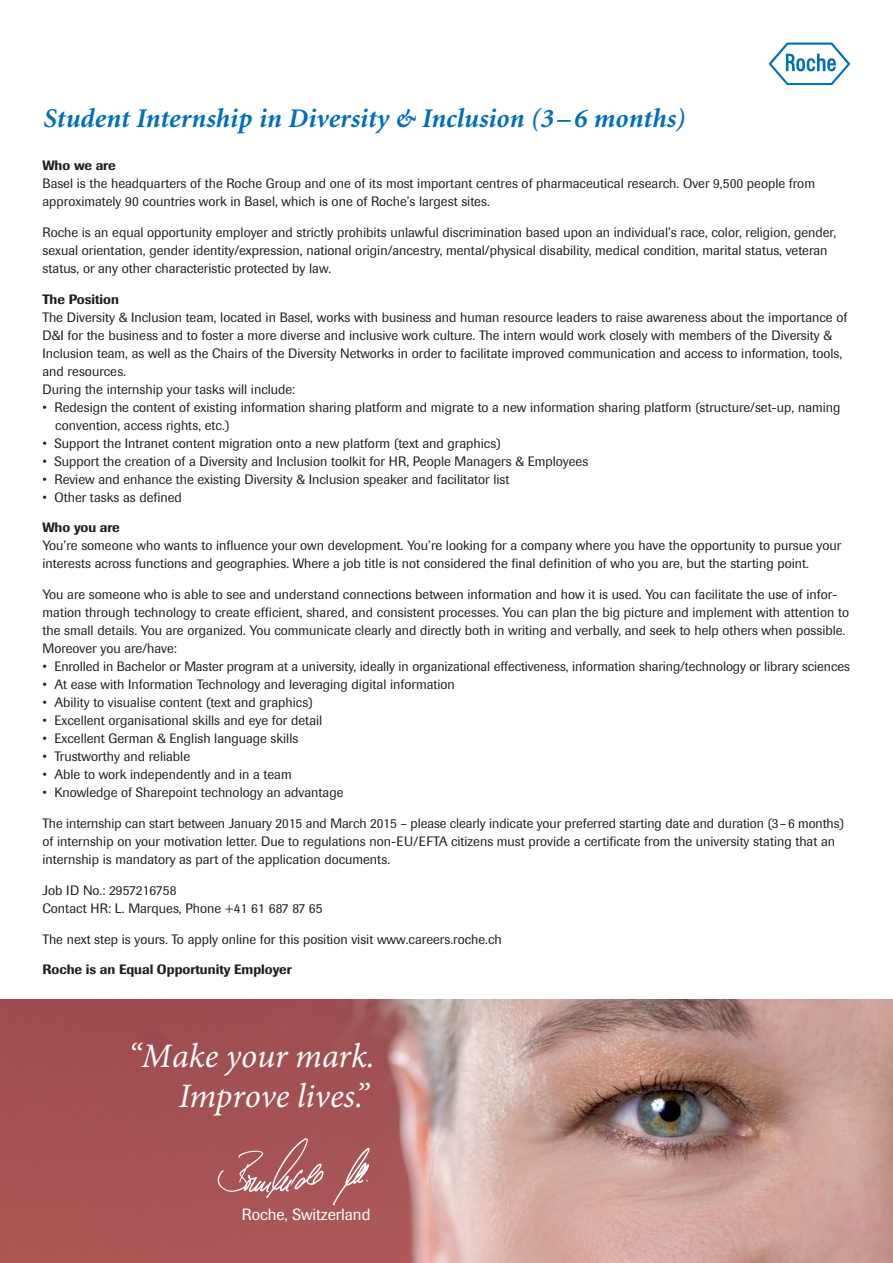
<style>
.page{position:relative;width:893px;height:1263px;background:#fff}
.page>*{position:absolute;margin:0;border:0;box-sizing:border-box;transform-origin:0 0}
.t1{font:italic 34.35px/40.3px "Minion Pro";color:#fff;text-align:right}
.t2{font:italic 700 27px "Minion";color:#006fba}
.t3{font:16.2px "Imago";color:#fff}
.t4{font:13.5px/18px "Imago";color:#231f20}
.t5{font:500 13.5px "Imago";color:#231f20}
</style>
<div class="page">
<img style="left:0;top:999px;width:892px;height:264px">
<svg style="left:218px;top:1138px;width:106px;height:60px;background:#b2686a"></svg>
<svg style="left:333px;top:1148px;width:37px;height:57px;background:#b46d6f"></svg>
<svg style="left:768px;top:43px;width:82px;height:42px"></svg>
<h2 class="t2" style="left:43px;top:104px;width:644px">Student Internship in Diversity &amp; Inclusion (3–6 months)</h2>
<p class="t5" style="left:43px;top:157px;width:75px">Who we are</p>
<p class="t4" style="left:43px;top:175px;width:774px">Basel is the headquarters of the Roche Group and one of its most important centres of pharmaceutical research. Over 9,500 people from approximately 90 countries work in Basel, which is one of Roche’s largest sites.</p>
<p class="t4" style="left:43px;top:223px;width:795px">Roche is an equal opportunity employer and strictly prohibits unlawful discrimination based upon an individual’s race, color, religion, gender, sexual orientation, gender identity/expression, national origin/ancestry, mental/physical disability, medical condition, marital status, veteran status, or any other characteristic protected by law.</p>
<p class="t5" style="left:43px;top:291px;width:78px">The Position</p>
<p class="t4" style="left:43px;top:308px;width:806px">The Diversity &amp; Inclusion team, located in Basel, works with business and human resource leaders to raise awareness about the importance of D&amp;I for the business and to foster a more diverse and inclusive work culture. The intern would work closely with members of the Diversity &amp; Inclusion team, as well as the Chairs of the Diversity Networks in order to facilitate improved communication and access to information, tools, and resources.<br>During the internship your tasks will include:</p>
<p class="t4" style="left:55px;top:398px;width:787px;text-indent:-13px">• Redesign the content of existing information sharing platform and migrate to a new information sharing platform (structure/set-up, naming convention, access rights, etc.)</p>
<p class="t4" style="left:43px;top:434px;width:460px">• Support the Intranet content migration onto a new platform (text and graphics)</p>
<p class="t4" style="left:43px;top:452px;width:547px">• Support the creation of a Diversity and Inclusion toolkit for HR, People Managers &amp; Employees</p>
<p class="t4" style="left:43px;top:470px;width:468px">• Review and enhance the existing Diversity &amp; Inclusion speaker and facilitator list</p>
<p class="t4" style="left:43px;top:488px;width:141px">• Other tasks as defined</p>
<p class="t5" style="left:43px;top:519px;width:79px">Who you are</p>
<p class="t4" style="left:43px;top:537px;width:800px">You’re someone who wants to influence your own development. You’re looking for a company where you have the opportunity to pursue your interests across functions and geographies. Where a job title is not considered the final definition of who you are, but the starting point.</p>
<p class="t4" style="left:43px;top:585px;width:808px">You are someone who is able to see and understand connections between information and how it is used. You can facilitate the use of infor&shy;mation through technology to create efficient, shared, and consistent processes. You can plan the big picture and implement with attention to the small details. You are organized. You communicate clearly and directly both in writing and verbally, and seek to help others when possible.<br>Moreover you are/have:</p>
<p class="t4" style="left:43px;top:658px;width:809px">• Enrolled in Bachelor or Master program at a university, ideally in organizational effectiveness, information sharing/technology or library sciences</p>
<p class="t4" style="left:43px;top:676px;width:414px">• At ease with Information Technology and leveraging digital information</p>
<p class="t4" style="left:43px;top:694px;width:272px">• Ability to visualise content (text and graphics)</p>
<p class="t4" style="left:43px;top:712px;width:281px">• Excellent organisational skills and eye for detail</p>
<p class="t4" style="left:43px;top:730px;width:257px">• Excellent German &amp; English language skills</p>
<p class="t4" style="left:43px;top:748px;width:149px">• Trustworthy and reliable</p>
<p class="t4" style="left:43px;top:766px;width:251px">• Able to work independently and in a team</p>
<p class="t4" style="left:43px;top:784px;width:302px">• Knowledge of Sharepoint technology an advantage</p>
<p class="t4" style="left:43px;top:814px;width:803px">The internship can start between January 2015 and March 2015 – please clearly indicate your preferred starting date and duration (3–6 months) of internship on your motivation letter. Due to regulations non-EU/EFTA citizens must provide a certificate from the university stating that an internship is mandatory as part of the application documents.</p>
<p class="t4" style="left:43px;top:881px;width:281px">Job ID No.: 2957216758<br>Contact HR: L. Marques, Phone +41 61 687 87 65</p>
<p class="t4" style="left:43px;top:930px;width:461px">The next step is yours. To apply online for this position visit www.careers.roche.ch</p>
<p class="t5" style="left:43px;top:961px;width:251px">Roche is an Equal Opportunity Employer</p>
<h1 class="t1" style="left:128px;top:1035px;width:248px">“Make your mark.<br>Improve lives.”</h1>
<p class="t3" style="left:242px;top:1204px;width:130px">Roche, Switzerland</p>
</div>
